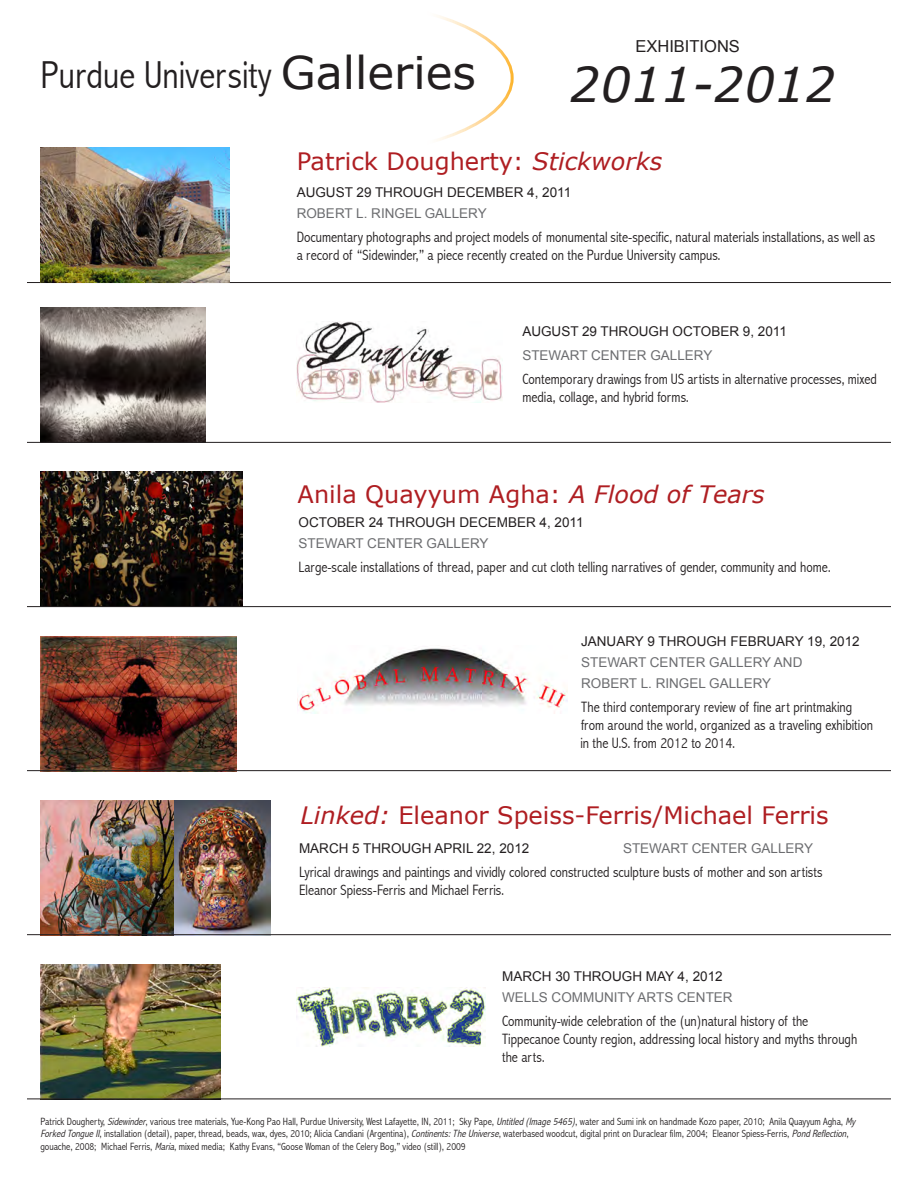
<style>
.page{position:relative;width:918px;height:1188px;background:#fff}
.page>*{position:absolute;margin:0;border:0;box-sizing:border-box;transform-origin:0 0}
.t1{font:italic 48px "Verdana";color:#231f20}
.t2{font:45px "Verdana";color:#231f20}
.t3{font:300 condensed 39px "Abadi";color:#231f20}
.t4{font:24px "Verdana";color:#af1e22}
.t5{font:16.5px "Arial";color:#231f20}
.t6{font:300 condensed 15px/18px "Abadi";color:#231f20}
.t7{font:13.5px "Arial";color:#231f20}
.t8{font:13.5px "Arial";color:#6c6d70}
.t9{font:300 condensed 10.5px/12.6px "Abadi";color:#231f20}
.s1{font-style:italic}
</style>
<div class="page">
<hr style="left:27px;top:282px;width:864px;height:1px;background:#231f20">
<img style="left:40px;top:148px;width:190px;height:135px">
<img style="left:297px;top:322px;width:205px;height:81px">
<img style="left:40px;top:472px;width:203px;height:134px">
<hr style="left:27px;top:606px;width:864px;height:1px;background:#231f20">
<img style="left:298px;top:648px;width:270px;height:66px">
<img style="left:40px;top:308px;width:165px;height:134px">
<img style="left:40px;top:636px;width:197px;height:134px">
<hr style="left:27px;top:770px;width:864px;height:1px;background:#231f20">
<hr style="left:27px;top:442px;width:864px;height:1px;background:#231f20">
<img style="left:41px;top:800px;width:133px;height:134px">
<img style="left:174px;top:800px;width:96px;height:134px">
<hr style="left:27px;top:934px;width:864px;height:1px;background:#231f20">
<img style="left:297px;top:987px;width:189px;height:59px">
<img style="left:40px;top:964px;width:180px;height:135px">
<hr style="left:27px;top:1099px;width:864px;height:1px;background:#231f20">
<p class="t5" style="left:635px;top:35px;width:106px">EXHIBITIONS</p>
<p class="t3" style="left:40px;top:52px;width:233px">Purdue University</p>
<p class="t2" style="left:281px;top:44px;width:197px">Galleries</p>
<p class="t1" style="left:570px;top:54px;width:268px">2011-2012</p>
<p class="t4" style="left:297px;top:146px;width:367px">Patrick Dougherty: <span class="s1">Stickworks</span></p>
<p class="t7" style="left:297px;top:184px;width:276px">AUGUST 29 THROUGH DECEMBER 4, 2011</p>
<p class="t8" style="left:297px;top:205px;width:192px">ROBERT L. RINGEL GALLERY</p>
<p class="t6" style="left:297px;top:228px;width:580px">Documentary photographs and project models of monumental site-specific, natural materials installations, as well as a record of “Sidewinder,” a piece recently created on the Purdue University campus.</p>
<p class="t7" style="left:522px;top:323px;width:266px">AUGUST 29 THROUGH OCTOBER 9, 2011</p>
<p class="t8" style="left:522px;top:347px;width:192px">STEWART CENTER GALLERY</p>
<p class="t6" style="left:522px;top:370px;width:356px">Contemporary drawings from US artists in alternative processes, mixed media, collage, and hybrid forms.</p>
<p class="t4" style="left:298px;top:479px;width:469px">Anila Quayyum Agha: <span class="s1">A Flood of Tears</span></p>
<p class="t7" style="left:299px;top:513px;width:287px">OCTOBER 24 THROUGH DECEMBER 4, 2011</p>
<p class="t8" style="left:299px;top:534px;width:192px">STEWART CENTER GALLERY</p>
<p class="t6" style="left:299px;top:558px;width:534px">Large-scale installations of thread, paper and cut cloth telling narratives of gender, community and home.</p>
<p class="t7" style="left:581px;top:632px;width:280px">JANUARY 9 THROUGH FEBRUARY 19, 2012</p>
<p class="t8" style="left:581px;top:653px;width:223px">STEWART CENTER GALLERY AND</p>
<p class="t8" style="left:581px;top:674px;width:192px">ROBERT L. RINGEL GALLERY</p>
<p class="t6" style="left:580px;top:698px;width:294px">The third contemporary review of fine art printmaking from around the world, organized as a traveling exhibition in the U.S. from 2012 to 2014.</p>
<p class="t4" style="left:301px;top:800px;width:530px"><span class="s1">Linked:</span> Eleanor Speiss-Ferris/Michael Ferris</p>
<p class="t7" style="left:299px;top:840px;width:232px">MARCH 5 THROUGH APRIL 22, 2012</p>
<p class="t8" style="left:623px;top:840px;width:192px">STEWART CENTER GALLERY</p>
<p class="t6" style="left:299px;top:863px;width:525px">Lyrical drawings and paintings and vividly colored constructed sculpture busts of mother and son artists</p>
<p class="t6" style="left:299px;top:881px;width:207px">Eleanor Spiess-Ferris and Michael Ferris.</p>
<p class="t7" style="left:502px;top:968px;width:222px">MARCH 30 THROUGH MAY 4, 2012</p>
<p class="t8" style="left:502px;top:989px;width:232px">WELLS COMMUNITY ARTS CENTER</p>
<p class="t6" style="left:502px;top:1012px;width:357px">Community-wide celebration of the (un)natural history of the<br>Tippecanoe County region, addressing local history and myths through the arts.</p>
<p class="t9" style="left:40px;top:1115px;width:816px">Patrick Dougherty, <span class="s1">Sidewinder</span>, various tree materials, Yue-Kong Pao Hall, Purdue University, West Lafayette, IN, 2011; Sky Pape, <span class="s1">Untitled(Image5465)</span>, water and Sumi ink on handmade Kozo paper, 2010; Anila Quayyum Agha, <span class="s1">My<br>ForkedTongueII</span>, installation (detail), paper, thread, beads, wax, dyes, 2010; Alicia Candiani (Argentina), <span class="s1">Continents:TheUniverse</span>, waterbased woodcut, digital print on Duraclear film, 2004; Eleanor Spiess-Ferris, <span class="s1">PondReflection</span>, gouache, 2008; Michael Ferris, <span class="s1">Maria</span>, mixed media; Kathy Evans, “Goose Woman of the Celery Bog,” video (still), 2009</p>
</div>
